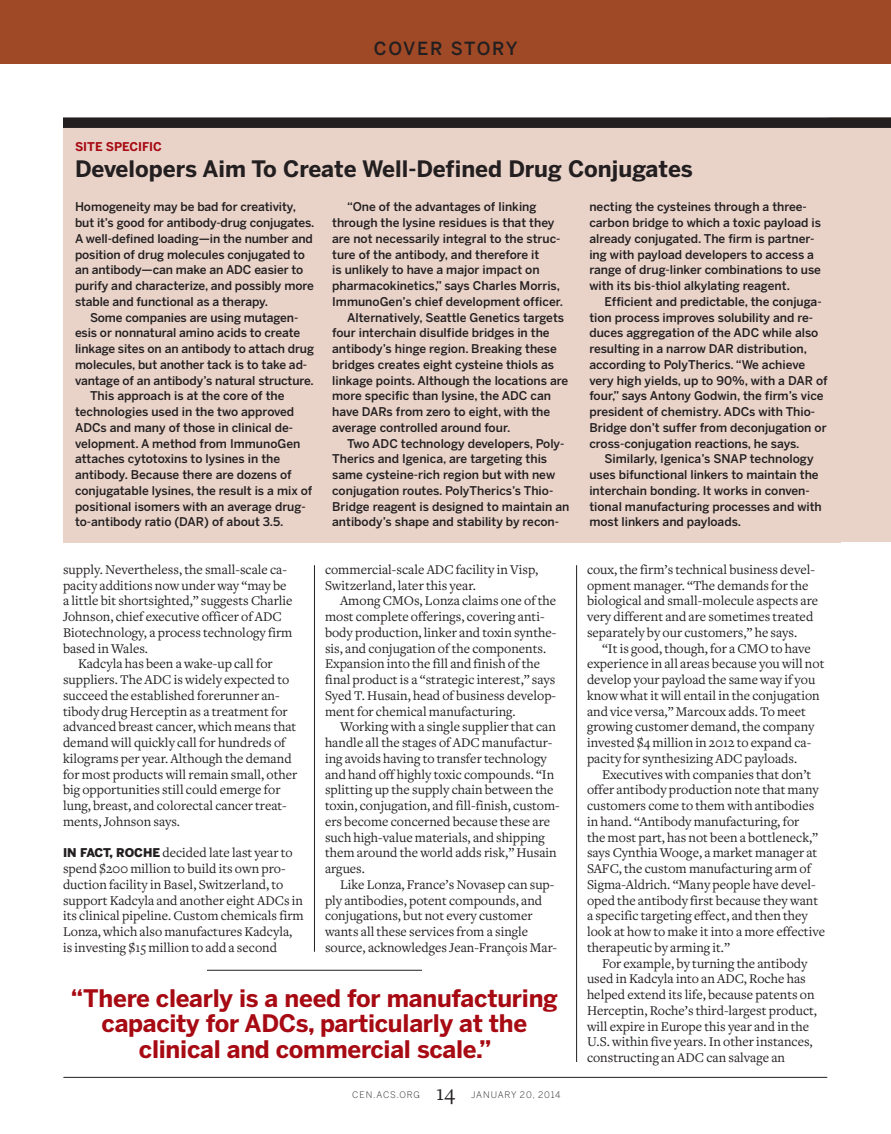
<style>
.page{position:relative;width:891px;height:1134px;background:#fff}
.page>*{position:absolute;margin:0;border:0;box-sizing:border-box;transform-origin:0 0}
.GEN_PQbig{font:700 24px/25.5px "Benton Sans";letter-spacing:-.01em;color:#a70a12;text-align:center}
.BOX_head-med{font:700 22.5px "Benton Sans";color:#231f20}
.t1{font:22.5px "CEN Freight Text";color:#231f20}
.BAR_title{font:500 18px "Benton Sans";letter-spacing:.08em;color:#231f20}
.GEN_indent{font:13.8px/15.8px "CEN Freight Text";color:#231f20}
.GEN_noindentSP{font:13.8px/15.8px "CEN Freight Text";color:#231f20}
.BOX_indent-med{font:500 12px/15.8px "Benton Sans";color:#231f20}
.BOX_noindent-med{font:500 12px/15.8px "Benton Sans";letter-spacing:-.005em;color:#231f20}
.BOX_eyebrow{font:700 12px "Benton Sans";color:#a70a12}
.t2{font:300 9px "Benton Sans";letter-spacing:.09em;color:#231f20}
.s1{font-family:"Benton Sans";font-weight:900;font-size:12px}
</style>
<div class="page">
<hr style="left:63px;top:1077px;width:764px;height:1px;background:#231f20">
<div style="left:0;top:0;width:891px;height:64px;background:#a04926"></div>
<hr style="left:314px;top:565px;width:1px;height:387px;background:#231f20">
<hr style="left:576px;top:565px;width:1px;height:497px;background:#231f20">
<hr style="left:207px;top:970px;width:215px;height:1px;background:#231f20">
<div style="left:63px;top:126px;width:778px;height:416px;background:#e9d3c9"></div>
<div style="left:828px;top:117px;width:63px;height:425px;background:#e9d3c9"></div>
<div style="left:63px;top:117px;width:828px;height:11px;background:#231f20"></div>
<p class="BAR_title" style="left:374px;top:38px;width:146px">COVER STORY</p>
<p class="BOX_eyebrow" style="left:75px;top:140px;width:89px">SITE SPECIFIC</p>
<p class="BOX_head-med" style="left:75px;top:155px;width:619px">Developers Aim To Create Well-Defined Drug Conjugates</p>
<p class="BOX_noindent-med" style="left:75px;top:199px;width:241px">Homogeneity may be bad for creativity, but it’s good for antibody-drug conjugates.<br>A well-defined loading—in the number and position of drug molecules conjugated to an antibody—can make an ADC easier to purify and characterize, and possibly more stable and functional as a therapy.</p>
<p class="BOX_indent-med" style="left:75px;top:309px;width:241px;text-indent:15px">Some companies are using mutagen&shy;esis or nonnatural amino acids to create linkage sites on an antibody to attach drug molecules, but another tack is to take ad&shy;vantage of an antibody’s natural structure.</p>
<p class="BOX_indent-med" style="left:75px;top:388px;width:239px;text-indent:15px">This approach is at the core of the technologies used in the two approved ADCs and many of those in clinical de&shy;velopment. A method from ImmunoGen attaches cytotoxins to lysines in the antibody. Because there are dozens of conjugatable lysines, the result is a mix of positional isomers with an average drug&shy;to-antibody ratio (DAR) of about 3.5.</p>
<p class="BOX_indent-med" style="left:332px;top:199px;width:232px;text-indent:15px">“One of the advantages of linking through the lysine residues is that they are not necessarily integral to the struc&shy;ture of the antibody, and therefore it<br>is unlikely to have a major impact on pharmacokinetics,” says Charles Morris, ImmunoGen’s chief development officer.</p>
<p class="BOX_indent-med" style="left:332px;top:309px;width:238px;text-indent:15px">Alternatively, Seattle Genetics targets four interchain disulfide bridges in the antibody’s hinge region. Breaking these bridges creates eight cysteine thiols as linkage points. Although the locations are more specific than lysine, the ADC can have DARs from zero to eight, with the average controlled around four.</p>
<p class="BOX_indent-med" style="left:332px;top:435px;width:239px;text-indent:15px">Two ADC technology developers, Poly-Therics and Igenica, are targeting this same cysteine-rich region but with new conjugation routes. PolyTherics’s Thio-Bridge reagent is designed to maintain an antibody’s shape and stability by recon-</p>
<p class="BOX_indent-med" style="left:589px;top:199px;width:233px">necting the cysteines through a three&shy;carbon bridge to which a toxic payload is already conjugated. The firm is partner&shy;ing with payload developers to access a range of drug-linker combinations to use with its bis-thiol alkylating reagent.</p>
<p class="BOX_indent-med" style="left:589px;top:294px;width:240px;text-indent:15px">Efficient and predictable, the conjuga&shy;tion process improves solubility and re&shy;duces aggregation of the ADC while also resulting in a narrow DAR distribution, according to PolyTherics. “We achieve very high yields, up to 90%, with a DAR of four,” says Antony Godwin, the firm’s vice president of chemistry. ADCs with Thio-Bridge don’t suffer from deconjugation or cross-conjugation reactions, he says.</p>
<p class="BOX_indent-med" style="left:589px;top:451px;width:234px;text-indent:15px">Similarly, Igenica’s SNAP technology uses bifunctional linkers to maintain the interchain bonding. It works in conven&shy;tional manufacturing processes and with most linkers and payloads.</p>
<p class="GEN_indent" style="left:63px;top:562px;width:231px">supply. Nevertheless, the small-scale ca&shy;pacity additions now under way “may be a little bit shortsighted,” suggests Charlie Johnson, chief executive officer of ADC Biotechnology, a process technology firm based in Wales.</p>
<p class="GEN_indent" style="left:63px;top:656px;width:236px;text-indent:15px">Kadcyla has been a wake-up call for suppliers. The ADC is widely expected to succeed the established forerunner an&shy;tibody drug Herceptin as a treatment for advanced breast cancer, which means that demand will quickly call for hundreds of kilograms per year. Although the demand for most products will remain small, other big opportunities still could emerge for lung, breast, and colorectal cancer treat&shy;ments, Johnson says.</p>
<p class="GEN_noindentSP" style="left:63px;top:845px;width:242px"><span class="s1">IN FACT, ROCHE</span> decided late last year to spend $200 million to build its own pro&shy;duction facility in Basel, Switzerland, to support Kadcyla and another eight ADCs in its clinical pipeline. Custom chemicals firm Lonza, which also manufactures Kadcyla, is investing $15 million to add a second</p>
<p class="GEN_noindentSP" style="left:325px;top:562px;width:215px">commercial-scale ADC facility in Visp,<br>Switzerland, later this year.</p>
<p class="GEN_indent" style="left:325px;top:593px;width:233px;text-indent:15px">Among CMOs, Lonza claims one of the most complete offerings, covering anti&shy;body production, linker and toxin synthe&shy;sis, and conjugation of the components.<br>Expansion into the fill and finish of the final product is a “strategic interest,” says Syed T. Husain, head of business develop&shy;ment for chemical manufacturing.</p>
<p class="GEN_indent" style="left:325px;top:719px;width:236px;text-indent:15px">Working with a single supplier that can handle all the stages of ADC manufactur&shy;ing avoids having to transfer technology and hand off highly toxic compounds. “In splitting up the supply chain between the toxin, conjugation, and fill-finish, custom&shy;ers become concerned because these are such high-value materials, and shipping them around the world adds risk,” Husain argues.</p>
<p class="GEN_indent" style="left:325px;top:877px;width:234px;text-indent:15px">Like Lonza, France’s Novasep can sup&shy;ply antibodies, potent compounds, and conjugations, but not every customer wants all these services from a single source, acknowledges Jean-François Mar-</p>
<p class="GEN_PQbig" style="left:71px;top:985px;width:489px">“There clearly is a need for manufacturing capacity for ADCs, particularly at the clinical and commercial scale.”</p>
<p class="t2" style="left:352px;top:1089px;width:69px">CEN.ACS.ORG</p>
<p class="t1" style="left:436px;top:1081px;width:20px">14</p>
<p class="t2" style="left:471px;top:1089px;width:91px">JANUARY 20, 2014</p>
<p class="GEN_indent" style="left:587px;top:562px;width:233px">coux, the firm’s technical business devel&shy;opment manager. “The demands for the biological and small-molecule aspects are very different and are sometimes treated separately by our customers,” he says.</p>
<p class="GEN_indent" style="left:587px;top:640px;width:239px;text-indent:15px">“It is good, though, for a CMO to have experience in all areas because you will not develop your payload the same way if you know what it will entail in the conjugation and vice versa,” Marcoux adds. To meet growing customer demand, the company invested $4 million in 2012 to expand ca&shy;pacity for synthesizing ADC payloads.</p>
<p class="GEN_indent" style="left:587px;top:766px;width:240px;text-indent:15px">Executives with companies that don’t offer antibody production note that many customers come to them with antibodies in hand. “Antibody manufacturing, for<br>the most part, has not been a bottleneck,” says Cynthia Wooge, a market manager at SAFC, the custom manufacturing arm of Sigma-Aldrich. “Many people have devel&shy;oped the antibody first because they want a specific targeting effect, and then they look at how to make it into a more effective therapeutic by arming it.”</p>
<p class="GEN_indent" style="left:587px;top:955px;width:232px;text-indent:15px">For example, by turning the antibody used in Kadcyla into an ADC, Roche has helped extend its life, because patents on Herceptin, Roche’s third-largest product, will expire in Europe this year and in the U.S. within five years. In other instances, constructing an ADC can salvage an</p>
</div>
